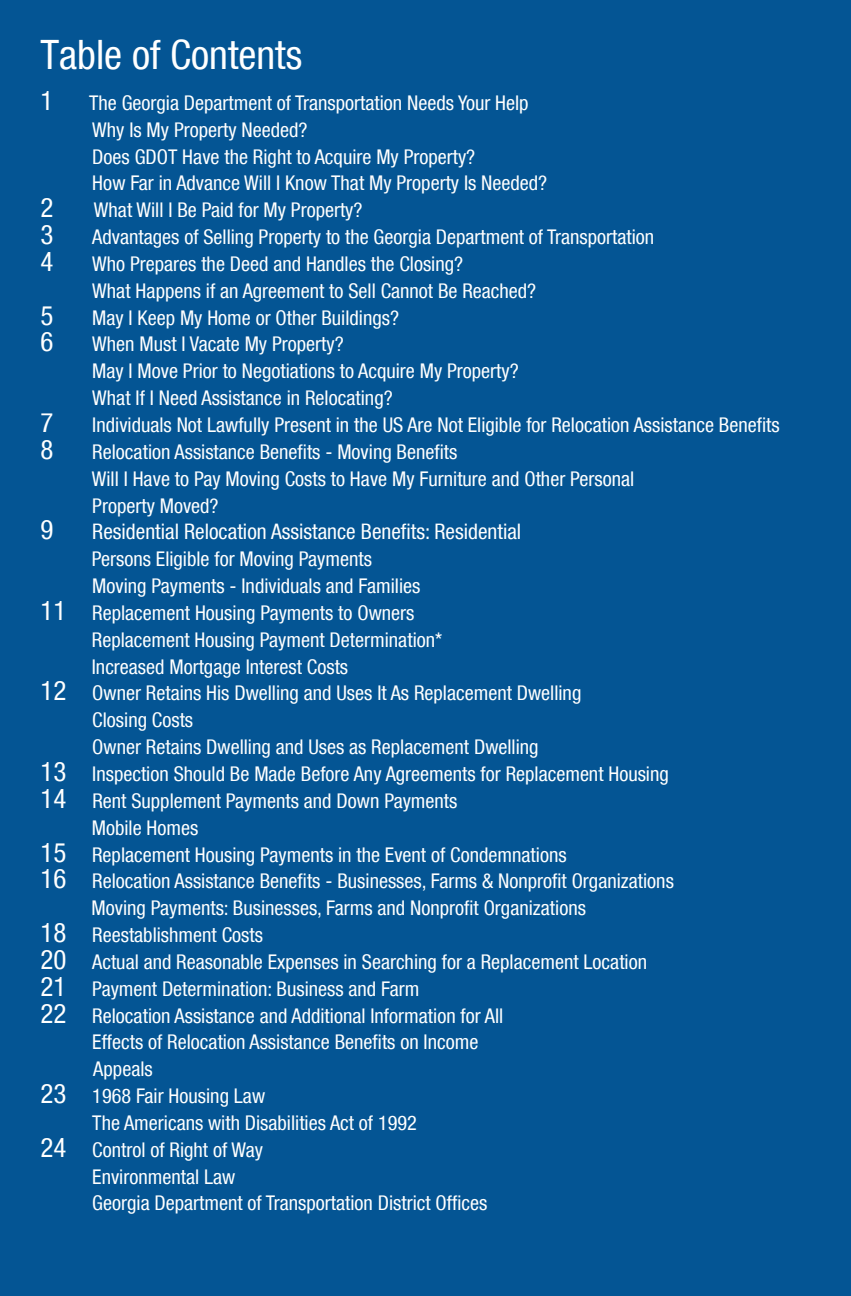
<style>
.page{position:relative;width:851px;height:1296px;background:#fff}
.page>*{position:absolute;margin:0;border:0;box-sizing:border-box;transform-origin:0 0}
.t1{font:condensed 40.5px "Helvetica Neue LT Com";color:#fff}
.t2{font:condensed 27px "Helvetica Neue LT Com";color:#fff}
.t3{font:condensed 21.38px "Helvetica Neue LT Com";color:#fff}
.t4{font:condensed 20.25px "Helvetica Neue LT Com";color:#fff}
.s1{font-size:27px}
</style>
<div class="page">
<div style="left:0;top:0;width:850px;height:1296px;background:#045594"></div>
<p class="t1" style="left:40px;top:31px;width:263px">Table of Contents</p>
<p class="t4" style="left:40px;top:91px;width:489px"><span class="s1">1</span> The Georgia Department of Transportation Needs Your Help</p>
<p class="t4" style="left:92px;top:118px;width:217px">Why Is My Property Needed?</p>
<p class="t4" style="left:92px;top:145px;width:384px">Does GDOT Have the Right to Acquire My Property?</p>
<p class="t4" style="left:92px;top:171px;width:456px">How Far in Advance Will I Know That My Property Is Needed?</p>
<p class="t2" style="left:40px;top:192px;width:14px">2</p>
<p class="t4" style="left:94px;top:198px;width:270px">What Will I Be Paid for My Property?</p>
<p class="t2" style="left:40px;top:219px;width:14px">3</p>
<p class="t4" style="left:92px;top:225px;width:563px">Advantages of Selling Property to the Georgia Department of Transportation</p>
<p class="t2" style="left:40px;top:246px;width:14px">4</p>
<p class="t4" style="left:92px;top:252px;width:372px">Who Prepares the Deed and Handles the Closing?</p>
<p class="t4" style="left:92px;top:279px;width:445px">What Happens if an Agreement to Sell Cannot Be Reached?</p>
<p class="t2" style="left:40px;top:299px;width:14px">5</p>
<p class="t4" style="left:92px;top:306px;width:308px">May I Keep My Home or Other Buildings?</p>
<p class="t2" style="left:40px;top:326px;width:14px">6</p>
<p class="t4" style="left:92px;top:332px;width:253px">When Must I Vacate My Property?</p>
<p class="t4" style="left:92px;top:359px;width:428px">May I Move Prior to Negotiations to Acquire My Property?</p>
<p class="t4" style="left:92px;top:386px;width:302px">What If I Need Assistance in Relocating?</p>
<p class="t2" style="left:40px;top:407px;width:14px">7</p>
<p class="t4" style="left:92px;top:413px;width:688px">Individuals Not Lawfully Present in the US Are Not Eligible for Relocation Assistance Benefits</p>
<p class="t2" style="left:40px;top:433px;width:14px">8</p>
<p class="t4" style="left:92px;top:440px;width:366px">Relocation Assistance Benefits - Moving Benefits</p>
<p class="t4" style="left:92px;top:467px;width:544px">Will I Have to Pay Moving Costs to Have My Furniture and Other Personal</p>
<p class="t4" style="left:92px;top:493px;width:128px">Property Moved?</p>
<p class="t2" style="left:40px;top:514px;width:14px">9</p>
<p class="t3" style="left:92px;top:519px;width:430px">Residential Relocation Assistance Benefits: Residential</p>
<p class="t4" style="left:92px;top:547px;width:281px">Persons Eligible for Moving Payments</p>
<p class="t4" style="left:92px;top:574px;width:329px">Moving Payments - Individuals and Families</p>
<p class="t4" style="left:40px;top:601px;width:375px"><span class="s1">11</span> Replacement Housing Payments to Owners</p>
<p class="t4" style="left:92px;top:628px;width:352px">Replacement Housing Payment Determination*</p>
<p class="t4" style="left:92px;top:655px;width:258px">Increased Mortgage Interest Costs</p>
<p class="t4" style="left:40px;top:681px;width:542px"><span class="s1">12</span> Owner Retains His Dwelling and Uses It As Replacement Dwelling</p>
<p class="t4" style="left:92px;top:708px;width:102px">Closing Costs</p>
<p class="t4" style="left:92px;top:735px;width:448px">Owner Retains Dwelling and Uses as Replacement Dwelling</p>
<p class="t4" style="left:40px;top:762px;width:629px"><span class="s1">13</span> Inspection Should Be Made Before Any Agreements for Replacement Housing</p>
<p class="t4" style="left:40px;top:789px;width:418px"><span class="s1">14</span> Rent Supplement Payments and Down Payments</p>
<p class="t4" style="left:92px;top:816px;width:108px">Mobile Homes</p>
<p class="t4" style="left:40px;top:842px;width:527px"><span class="s1">15</span> Replacement Housing Payments in the Event of Condemnations</p>
<p class="t4" style="left:40px;top:869px;width:635px"><span class="s1">16</span> Relocation Assistance Benefits - Businesses, Farms &amp; Nonprofit Organizations</p>
<p class="t4" style="left:92px;top:896px;width:496px">Moving Payments: Businesses, Farms and Nonprofit Organizations</p>
<p class="t4" style="left:40px;top:923px;width:224px"><span class="s1">18</span> Reestablishment Costs</p>
<p class="t4" style="left:40px;top:950px;width:608px"><span class="s1">20</span> Actual and Reasonable Expenses in Searching for a Replacement Location</p>
<p class="t4" style="left:40px;top:977px;width:380px"><span class="s1">21</span> Payment Determination: Business and Farm</p>
<p class="t4" style="left:40px;top:1003px;width:464px"><span class="s1">22</span> Relocation Assistance and Additional Information for All</p>
<p class="t4" style="left:92px;top:1030px;width:387px">Effects of Relocation Assistance Benefits on Income</p>
<p class="t4" style="left:93px;top:1057px;width:61px">Appeals</p>
<p class="t4" style="left:40px;top:1084px;width:226px"><span class="s1">23</span> 1968 Fair Housing Law</p>
<p class="t4" style="left:92px;top:1111px;width:326px">The Americans with Disabilities Act of 1992</p>
<p class="t4" style="left:40px;top:1138px;width:224px"><span class="s1">24</span> Control of Right of Way</p>
<p class="t4" style="left:92px;top:1165px;width:144px">Environmental Law</p>
<p class="t4" style="left:92px;top:1191px;width:396px">Georgia Department of Transportation District Offices</p>
</div>
